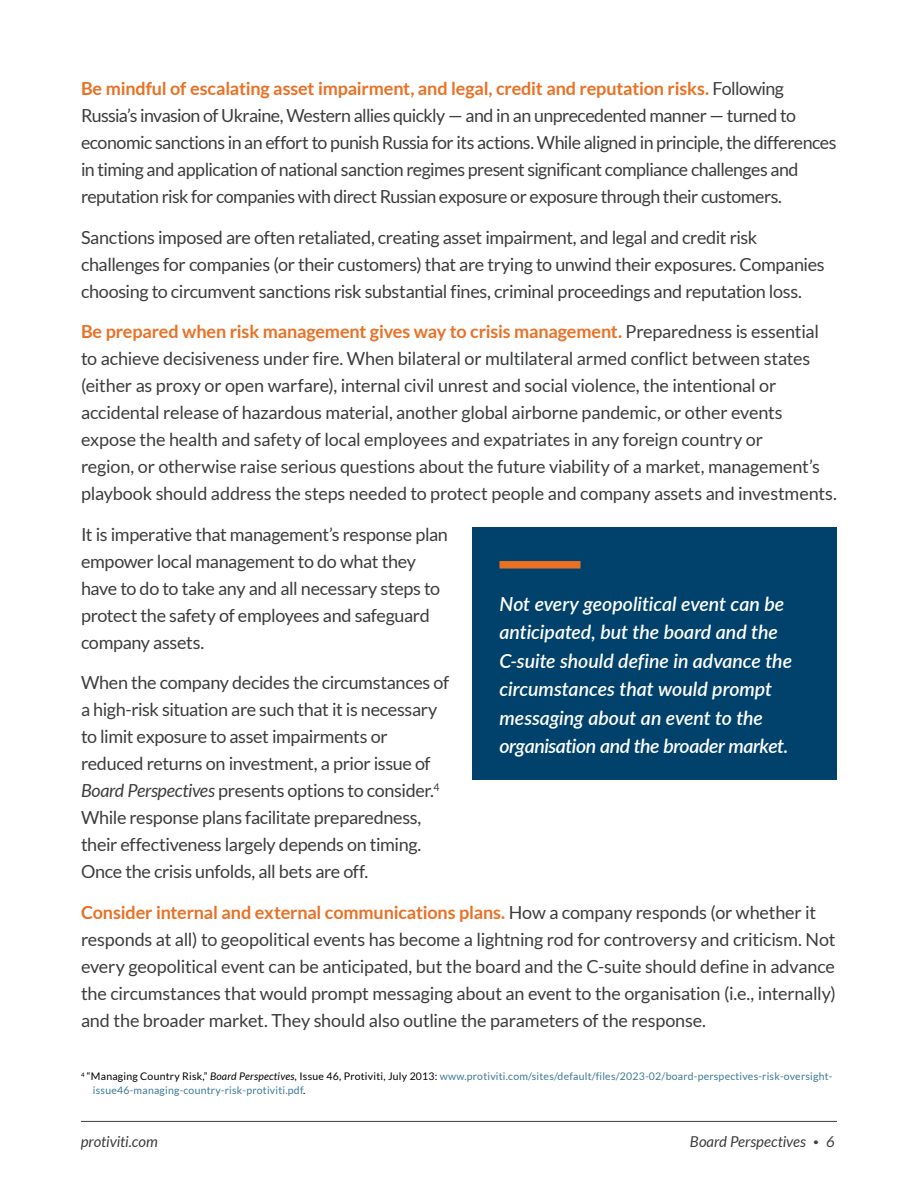
<style>
.page{position:relative;width:918px;height:1188px;background:#fff}
.page>*{position:absolute;margin:0;border:0;box-sizing:border-box;transform-origin:0 0}
.t1{font:italic 600 19.5px/28.5px "Lato";letter-spacing:-.005em;color:#fff}
.t2{font:18px/27px "Lato";letter-spacing:-.02em;color:#3c3d3e}
.t3{font:italic 15px "Lato";letter-spacing:-.005em;color:#3c3d3e}
.t4{font:10.5px/13.5px "Lato";letter-spacing:.02em;color:#3e7998}
.s1{font-weight:700;color:#ea7024}
.s2{font-style:italic}
.s3{color:#000}
.s4{font-style:italic;color:#000}
.s5{font-weight:700;font-style:normal;font-size:9px}
</style>
<div class="page">
<hr style="left:81px;top:1121px;width:756px;height:1px;background:#3c3d3e">
<div style="left:472px;top:527px;width:365px;height:253px;background:#00426b"></div>
<div style="left:500px;top:561px;width:80px;height:8px;background:#ea7024"></div>
<p class="t2" style="left:81px;top:75px;width:757px"><span class="s1">Be mindful of escalating asset impairment, and legal, credit and reputation risks.</span> Following Russia’s invasion of Ukraine, Western allies quickly — and in an unprecedented manner — turned to economic sanctions in an effort to punish Russia for its actions. While aligned in principle, the differences in timing and application of national sanction regimes present significant compliance challenges and reputation risk for companies with direct Russian exposure or exposure through their customers.</p>
<p class="t2" style="left:81px;top:224px;width:745px">Sanctions imposed are often retaliated, creating asset impairment, and legal and credit risk challenges for companies (or their customers) that are trying to unwind their exposures. Companies choosing to circumvent sanctions risk substantial fines, criminal proceedings and reputation loss.</p>
<p class="t2" style="left:81px;top:318px;width:757px"><span class="s1">Be prepared when risk management gives way to crisis management.</span> Preparedness is essential to achieve decisiveness under fire. When bilateral or multilateral armed conflict between states (either as proxy or open warfare), internal civil unrest and social violence, the intentional or accidental release of hazardous material, another global airborne pandemic, or other events expose the health and safety of local employees and expatriates in any foreign country or<br>region, or otherwise raise serious questions about the future viability of a market, management’s playbook should address the steps needed to protect people and company assets and investments.</p>
<p class="t2" style="left:81px;top:521px;width:368px">It is imperative that management’s response plan empower local management to do what they have to do to take any and all necessary steps to protect the safety of employees and safeguard company assets.</p>
<p class="t2" style="left:81px;top:669px;width:370px">When the company decides the circumstances of a high-risk situation are such that it is necessary to limit exposure to asset impairments or reduced returns on investment, a prior issue of <span class="s2">Board Perspectives</span> presents options to consider.<sup>4<br></sup>While response plans facilitate preparedness, their effectiveness largely depends on timing.<br>Once the crisis unfolds, all bets are off.</p>
<p class="t2" style="left:81px;top:899px;width:756px"><span class="s1">Consider internal and external communications plans.</span> How a company responds (or whether it responds at all) to geopolitical events has become a lightning rod for controversy and criticism. Not every geopolitical event can be anticipated, but the board and the C-suite should define in advance the circumstances that would prompt messaging about an event to the organisation (i.e., internally) and the broader market. They should also outline the parameters of the response.</p>
<p class="t1" style="left:500px;top:588px;width:294px">Not every geopolitical event can be anticipated, but the board and the C-suite should define in advance the circumstances that would prompt messaging about an event to the organisation and the broader market.</p>
<p class="t4" style="left:93px;top:1069px;width:741px;text-indent:-12px"><sup>4</sup> <span class="s3">“Managing Country Risk,”</span> <span class="s4">Board Perspectives,</span> <span class="s3">Issue 46, Protiviti, July 2013:</span> www.protiviti.com/sites/default/files/2023-02/board-perspectives-risk-oversight&shy;issue46-managing-country-risk-protiviti.pdf<span class="s3">.</span></p>
<p class="t3" style="left:81px;top:1133px;width:78px">protiviti.com</p>
<p class="t3" style="left:690px;top:1133px;width:147px">Board Perspectives <span class="s5">•</span> 6</p>
</div>
